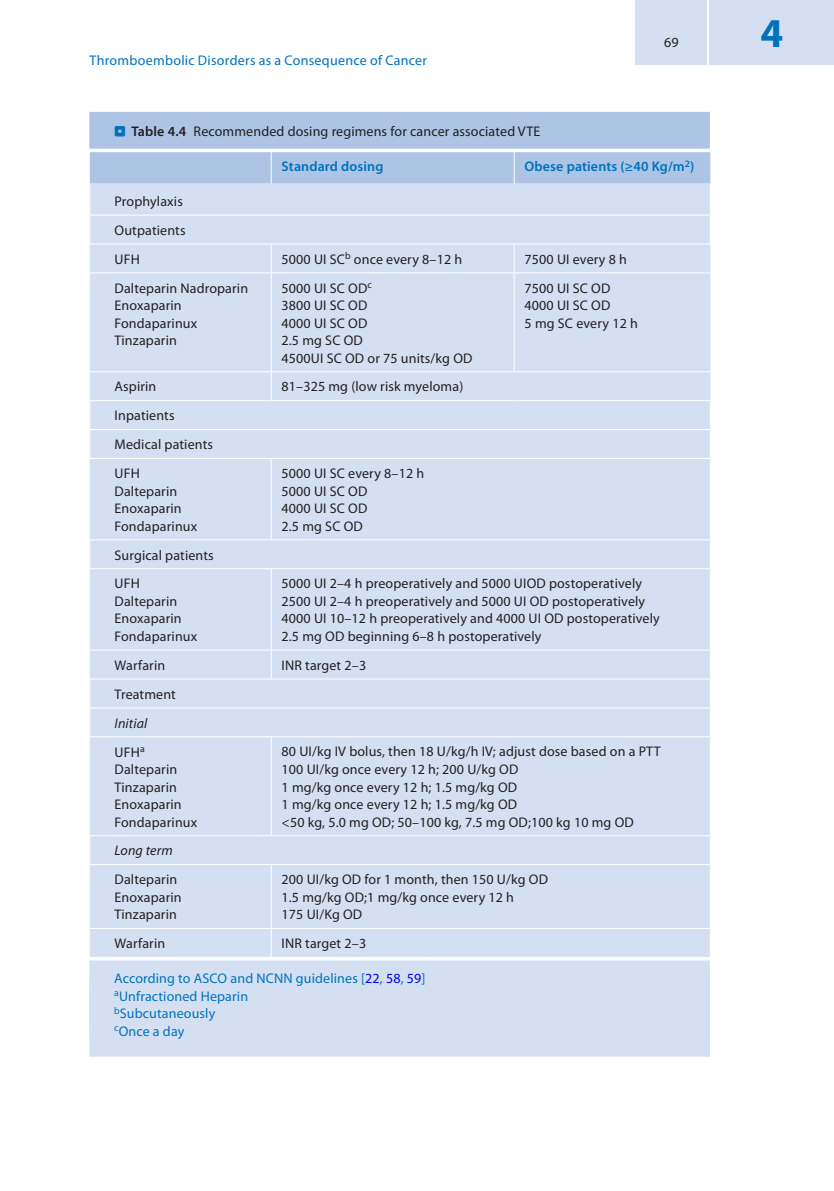
<style>
.page{position:relative;width:834px;height:1191px;background:#fff}
.page>*{position:absolute;margin:0;border:0;box-sizing:border-box;transform-origin:0 0}
.t1{font:700 41.12px "Vkgxds Myriad Pro";color:#0072bc}
.t2{font:14px/17.5px "Wplkjn Myriad Pro";letter-spacing:.01em;color:#231f20}
.t3{font:14px/17.5px "Wplkjn Myriad Pro";letter-spacing:.01em;color:#0072bc}
.t4{font:14px "Swgrlf Myriad Pro";letter-spacing:.02em;color:#0072bc}
.t5{font:600 14px "Dhdrfc Myriad Pro";letter-spacing:.01em;color:#0072bc}
.t6{font:italic 14px "Fycmwm Myriad Pro";letter-spacing:.01em;color:#231f20}
.s1{font-family:"Lvtqnr Blik Buttons";color:#0072bc}
.s2{font-family:"Dhdrfc Myriad Pro";font-weight:600}
.s3{color:#0000fa}
</style>
<div class="page">
<div style="left:635px;top:0;width:72px;height:64px;background:#d4e0f1"></div>
<div style="left:709px;top:0;width:124px;height:64px;background:#d4e0f1"></div>
<div style="left:89px;top:112px;width:620px;height:37px;background:#adc4e5"></div>
<div style="left:89px;top:960px;width:620px;height:44px;background:#d4e0f1"></div>
<div style="left:89px;top:995px;width:620px;height:44px;background:#d4e0f1"></div>
<div style="left:89px;top:1013px;width:620px;height:43px;background:#d4e0f1"></div>
<div style="left:90px;top:152px;width:620px;height:32px;background:#adc4e5"></div>
<div style="left:90px;top:184px;width:620px;height:773px;background:#d4e0f1"></div>
<hr style="left:709px;top:184px;width:1px;height:31px;background:#fff">
<svg style="left:709px;top:216px;width:1px;height:27px"></svg>
<svg style="left:709px;top:401px;width:1px;height:57px"></svg>
<svg style="left:709px;top:540px;width:1px;height:28px"></svg>
<svg style="left:709px;top:836px;width:1px;height:28px"></svg>
<hr style="left:271px;top:152px;width:1px;height:32px;background:#fff">
<hr style="left:513px;top:152px;width:1px;height:32px;background:#fff">
<hr style="left:89px;top:215px;width:182px;height:1px;background:#fff">
<hr style="left:271px;top:215px;width:243px;height:1px;background:#fff">
<hr style="left:514px;top:215px;width:196px;height:1px;background:#fff">
<hr style="left:89px;top:243px;width:182px;height:1px;background:#fff">
<hr style="left:271px;top:243px;width:243px;height:1px;background:#fff">
<svg style="left:271px;top:244px;width:1px;height:28px"></svg>
<hr style="left:514px;top:243px;width:196px;height:1px;background:#fff">
<svg style="left:513px;top:244px;width:1px;height:28px"></svg>
<hr style="left:90px;top:272px;width:181px;height:1px;background:#fff">
<hr style="left:271px;top:272px;width:243px;height:1px;background:#fff">
<hr style="left:271px;top:273px;width:1px;height:98px;background:#fff">
<hr style="left:514px;top:272px;width:196px;height:1px;background:#fff">
<hr style="left:513px;top:273px;width:1px;height:98px;background:#fff">
<hr style="left:90px;top:371px;width:181px;height:1px;background:#fff">
<hr style="left:271px;top:371px;width:243px;height:1px;background:#fff">
<svg style="left:271px;top:372px;width:1px;height:28px"></svg>
<hr style="left:271px;top:400px;width:243px;height:1px;background:#fff">
<hr style="left:89px;top:400px;width:182px;height:1px;background:#fff">
<hr style="left:89px;top:429px;width:182px;height:1px;background:#fff">
<hr style="left:271px;top:429px;width:243px;height:1px;background:#fff">
<hr style="left:514px;top:429px;width:196px;height:1px;background:#fff">
<hr style="left:89px;top:458px;width:182px;height:1px;background:#fff">
<hr style="left:89px;top:539px;width:182px;height:1px;background:#fff">
<hr style="left:89px;top:568px;width:182px;height:1px;background:#fff">
<hr style="left:90px;top:649px;width:181px;height:1px;background:#fff">
<hr style="left:89px;top:678px;width:182px;height:1px;background:#fff">
<hr style="left:89px;top:707px;width:182px;height:1px;background:#fff">
<hr style="left:271px;top:707px;width:243px;height:1px;background:#fff">
<hr style="left:514px;top:707px;width:196px;height:1px;background:#fff">
<hr style="left:89px;top:736px;width:182px;height:1px;background:#fff">
<hr style="left:89px;top:835px;width:182px;height:1px;background:#fff">
<hr style="left:89px;top:864px;width:182px;height:1px;background:#fff">
<hr style="left:271px;top:458px;width:243px;height:1px;background:#fff">
<hr style="left:271px;top:459px;width:1px;height:80px;background:#fff">
<hr style="left:514px;top:458px;width:196px;height:1px;background:#fff">
<hr style="left:709px;top:459px;width:1px;height:80px;background:#fff">
<hr style="left:271px;top:539px;width:243px;height:1px;background:#fff">
<hr style="left:514px;top:539px;width:196px;height:1px;background:#fff">
<hr style="left:271px;top:568px;width:243px;height:1px;background:#fff">
<hr style="left:271px;top:569px;width:1px;height:80px;background:#fff">
<hr style="left:514px;top:568px;width:196px;height:1px;background:#fff">
<hr style="left:709px;top:569px;width:1px;height:80px;background:#fff">
<hr style="left:271px;top:649px;width:243px;height:1px;background:#fff">
<svg style="left:271px;top:650px;width:1px;height:28px"></svg>
<hr style="left:514px;top:649px;width:196px;height:1px;background:#fff">
<svg style="left:709px;top:650px;width:1px;height:86px"></svg>
<hr style="left:271px;top:678px;width:243px;height:1px;background:#fff">
<hr style="left:514px;top:678px;width:196px;height:1px;background:#fff">
<hr style="left:271px;top:736px;width:243px;height:1px;background:#fff">
<hr style="left:271px;top:737px;width:1px;height:98px;background:#fff">
<hr style="left:514px;top:736px;width:196px;height:1px;background:#fff">
<hr style="left:709px;top:737px;width:1px;height:98px;background:#fff">
<hr style="left:271px;top:835px;width:243px;height:1px;background:#fff">
<hr style="left:514px;top:835px;width:196px;height:1px;background:#fff">
<hr style="left:271px;top:864px;width:243px;height:1px;background:#fff">
<hr style="left:271px;top:865px;width:1px;height:63px;background:#fff">
<hr style="left:514px;top:864px;width:196px;height:1px;background:#fff">
<hr style="left:709px;top:865px;width:1px;height:63px;background:#fff">
<hr style="left:271px;top:928px;width:243px;height:1px;background:#fff">
<hr style="left:514px;top:928px;width:196px;height:1px;background:#fff">
<svg style="left:709px;top:929px;width:1px;height:28px"></svg>
<hr style="left:514px;top:371px;width:196px;height:1px;background:#fff">
<hr style="left:90px;top:928px;width:181px;height:1px;background:#fff">
<svg style="left:271px;top:929px;width:1px;height:28px"></svg>
<hr style="left:514px;top:400px;width:196px;height:1px;background:#fff">
<p class="t4" style="left:89px;top:51px;width:339px">Thromboembolic Disorders as a Consequence of Cancer</p>
<p class="t2" style="left:664px;top:33px;width:16px">69</p>
<p class="t2" style="left:114px;top:123px;width:427px"><span class="s1">.</span> <span class="s2">Table 4.4</span> Recommended dosing regimens for cancer associated VTE</p>
<p class="t5" style="left:281px;top:158px;width:103px">Standard dosing</p>
<p class="t5" style="left:524px;top:158px;width:171px">Obese patients (≥40 Kg/m<sup>2</sup>)</p>
<p class="t2" style="left:115px;top:186px;width:72px;line-height:28.9px">Prophylaxis<br>Outpatients<br>UFH</p>
<p class="t2" style="left:281px;top:250px;width:182px">5000 UI SC<sup>b</sup> once every 8–12 h</p>
<p class="t2" style="left:524px;top:250px;width:104px">7500 UI every 8 h</p>
<p class="t2" style="left:115px;top:279px;width:135px">Dalteparin Nadroparin<br>Enoxaparin<br>Fondaparinux<br>Tinzaparin</p>
<p class="t2" style="left:281px;top:279px;width:192px">5000 UI SC OD<sup>c<br></sup>3800 UI SC OD<br>4000 UI SC OD<br>2.5 mg SC OD<br>4500UI SC OD or 75 units/kg OD</p>
<p class="t2" style="left:524px;top:279px;width:115px">7500 UI SC OD<br>4000 UI SC OD<br>5 mg SC every 12 h</p>
<p class="t2" style="left:115px;top:378px;width:43px">Aspirin</p>
<p class="t2" style="left:281px;top:378px;width:183px">81–325 mg (low risk myeloma)</p>
<p class="t2" style="left:115px;top:401px;width:100px;line-height:28.9px">Inpatients<br>Medical patients<br>UFH</p>
<p class="t2" style="left:115px;top:482px;width:84px">Dalteparin<br>Enoxaparin<br>Fondaparinux</p>
<p class="t2" style="left:281px;top:464px;width:144px">5000 UI SC every 8–12 h<br>5000 UI SC OD<br>4000 UI SC OD<br>2.5 mg SC OD</p>
<p class="t2" style="left:115px;top:540px;width:101px;line-height:28.9px">Surgical patients<br>UFH</p>
<p class="t2" style="left:115px;top:592px;width:84px">Dalteparin<br>Enoxaparin<br>Fondaparinux</p>
<p class="t2" style="left:281px;top:575px;width:379px">5000 UI 2–4 h preoperatively and 5000 UIOD postoperatively 2500 UI 2–4 h preoperatively and 5000 UI OD postoperatively 4000 UI 10–12 h preoperatively and 4000 UI OD postoperatively 2.5 mg OD beginning 6–8 h postoperatively</p>
<p class="t2" style="left:115px;top:656px;width:52px">Warfarin</p>
<p class="t2" style="left:281px;top:656px;width:86px">INR target 2–3</p>
<p class="t2" style="left:115px;top:685px;width:63px">Treatment</p>
<p class="t6" style="left:115px;top:714px;width:34px">Initial</p>
<p class="t2" style="left:115px;top:743px;width:84px">UFH<sup>a<br></sup>Dalteparin<br>Tinzaparin<br>Enoxaparin<br>Fondaparinux</p>
<p class="t2" style="left:281px;top:743px;width:381px">80 UI/kg IV bolus, then 18 U/kg/h IV; adjust dose based on a PTT 100 UI/kg once every 12 h; 200 U/kg OD<br>1 mg/kg once every 12 h; 1.5 mg/kg OD<br>1 mg/kg once every 12 h; 1.5 mg/kg OD<br>&lt;50 kg, 5.0 mg OD; 50–100 kg, 7.5 mg OD;100 kg 10 mg OD</p>
<p class="t6" style="left:115px;top:842px;width:60px">Long term</p>
<p class="t2" style="left:115px;top:870px;width:69px">Dalteparin<br>Enoxaparin<br>Tinzaparin</p>
<p class="t2" style="left:281px;top:870px;width:268px">200 UI/kg OD for 1 month, then 150 U/kg OD<br>1.5 mg/kg OD;1 mg/kg once every 12 h<br>175 UI/Kg OD</p>
<p class="t2" style="left:115px;top:934px;width:52px">Warfarin</p>
<p class="t2" style="left:281px;top:934px;width:86px">INR target 2–3</p>
<p class="t3" style="left:114px;top:969px;width:313px">According to ASCO and NCNN guidelines [<span class="s3">22</span>, <span class="s3">58</span>, <span class="s3">59</span>] <sup>a</sup>Unfractioned Heparin<br><sup>b</sup>Subcutaneously<br><sup>c</sup>Once a day</p>
<h1 class="t1" style="left:760px;top:6px;width:24px">4</h1>
</div>
